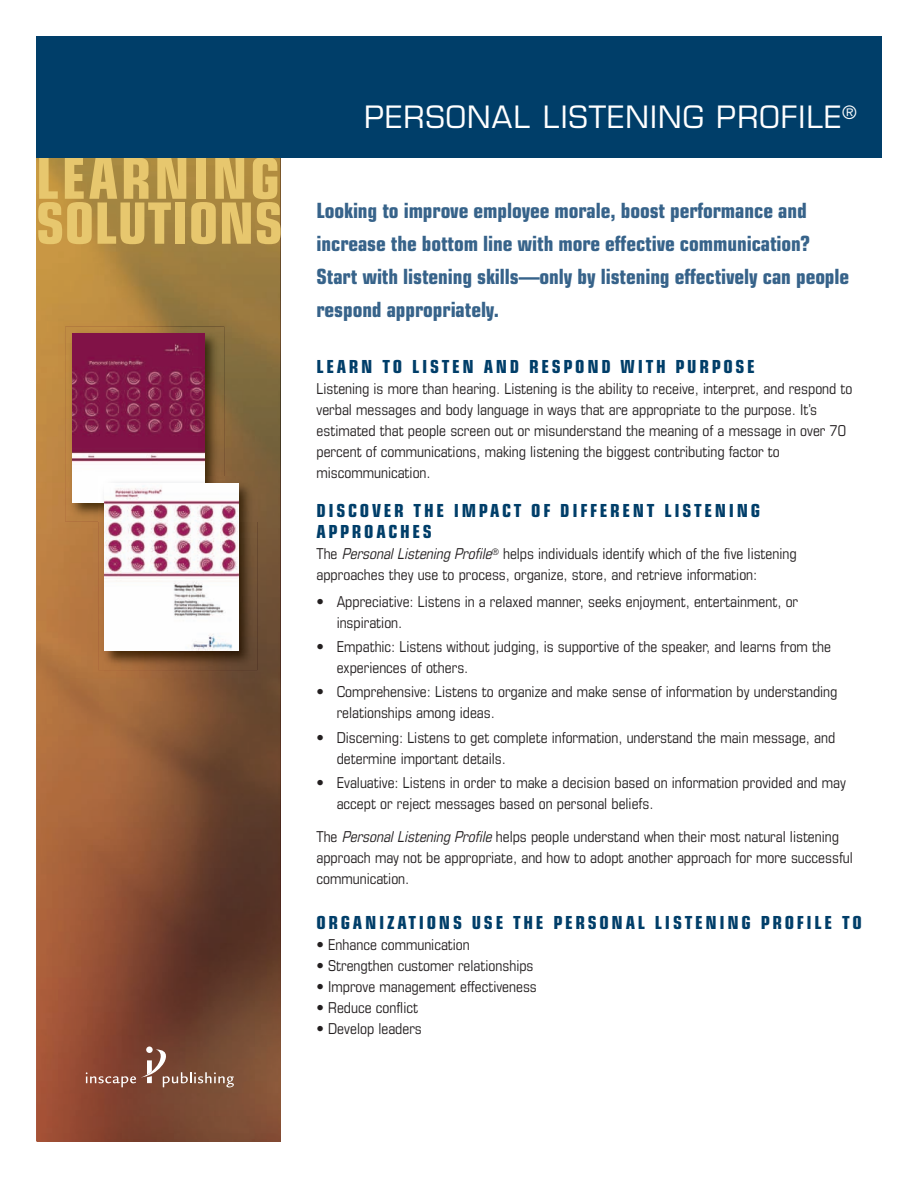
<style>
.page{position:relative;width:918px;height:1188px;background:#fff}
.page>*{position:absolute;margin:0;border:0;box-sizing:border-box;transform-origin:0 0}
.t1{font:700 condensed 57px/45px "Eurostile";color:#e7c76e}
.t2{font:30px "Eurostile";letter-spacing:.04em;color:#fff}
.t3{font:700 condensed 21px/33px "Eurostile";letter-spacing:-.005em;color:#37638a}
.t4{font:700 condensed 18px/21px "Eurostile";letter-spacing:.15em;color:#003e69}
.t5{font:condensed 15px/21px "Eurostile";color:#231f20}
.s1{font-style:italic}
</style>
<div class="page">
<img style="left:36px;top:157px;width:245px;height:985px">
<div style="left:146px;top:1047px;width:7px;height:6px;background:#fff;border-radius:50%"></div>
<svg style="left:86px;top:1049px;width:148px;height:38px;background:#8a5a48"></svg>
<div style="left:36px;top:36px;width:846px;height:121px;background:#003e69"></div>
<img style="left:65px;top:327px;width:159px;height:195px">
<img style="left:72px;top:333px;width:133px;height:169px">
<img style="left:98px;top:476px;width:159px;height:194px">
<img style="left:105px;top:483px;width:133px;height:168px">
<h1 class="t1" style="left:36px;top:161px;width:248px">LEARNING<br>SOLUTIONS</h1>
<h2 class="t2" style="left:364px;top:105px;width:494px">PERSONAL LISTENING PROFILE<sup>®</sup></h2>
<h3 class="t3" style="left:316px;top:196px;width:534px">Looking to improve employee morale, boost performance and increase the bottom line with more effective communication?<br>Start with listening skills—only by listening effectively can people respond appropriately.</h3>
<p class="t4" style="left:316px;top:358px;width:440px">LEARN TO LISTEN AND RESPOND WITH PURPOSE</p>
<p class="t5" style="left:316px;top:379px;width:538px">Listening is more than hearing. Listening is the ability to receive, interpret, and respond to verbal messages and body language in ways that are appropriate to the purpose. It’s estimated that people screen out or misunderstand the meaning of a message in over 70 percent of communications, making listening the biggest contributing factor to miscommunication.</p>
<p class="t4" style="left:316px;top:502px;width:445px">DISCOVER THE IMPACT OF DIFFERENT LISTENING<br>APPROACHES</p>
<p class="t5" style="left:316px;top:544px;width:482px">The <span class="s1">PersonalListeningProfile</span><sup>®</sup> helps individuals identify which of the five listening approaches they use to process, organize, store, and retrieve information:</p>
<p class="t5" style="left:337px;top:592px;width:463px;text-indent:-20px">• Appreciative: Listens in a relaxed manner, seeks enjoyment, entertainment, or inspiration.</p>
<p class="t5" style="left:337px;top:638px;width:496px;text-indent:-20px">• Empathic: Listens without judging, is supportive of the speaker, and learns from the experiences of others.</p>
<p class="t5" style="left:337px;top:683px;width:502px;text-indent:-20px">• Comprehensive: Listens to organize and make sense of information by understanding relationships among ideas.</p>
<p class="t5" style="left:337px;top:728px;width:500px;text-indent:-20px">• Discerning: Listens to get complete information, understand the main message, and determine important details.</p>
<p class="t5" style="left:337px;top:773px;width:511px;text-indent:-20px">• Evaluative: Listens in order to make a decision based on information provided and may accept or reject messages based on personal beliefs.</p>
<p class="t5" style="left:316px;top:827px;width:538px">The <span class="s1">PersonalListeningProfile</span>helps people understand when their most natural listening approach may not be appropriate, and how to adopt another approach for more successful communication.</p>
<p class="t4" style="left:316px;top:914px;width:547px">ORGANIZATIONS USE THE PERSONAL LISTENING PROFILE TO</p>
<p class="t5" style="left:316px;top:935px;width:155px">• Enhance communication</p>
<p class="t5" style="left:316px;top:956px;width:219px">• Strengthen customer relationships</p>
<p class="t5" style="left:316px;top:977px;width:222px">• Improve management effectiveness</p>
<p class="t5" style="left:316px;top:998px;width:103px">• Reduce conflict</p>
<p class="t5" style="left:316px;top:1019px;width:107px">• Develop leaders</p>
</div>
